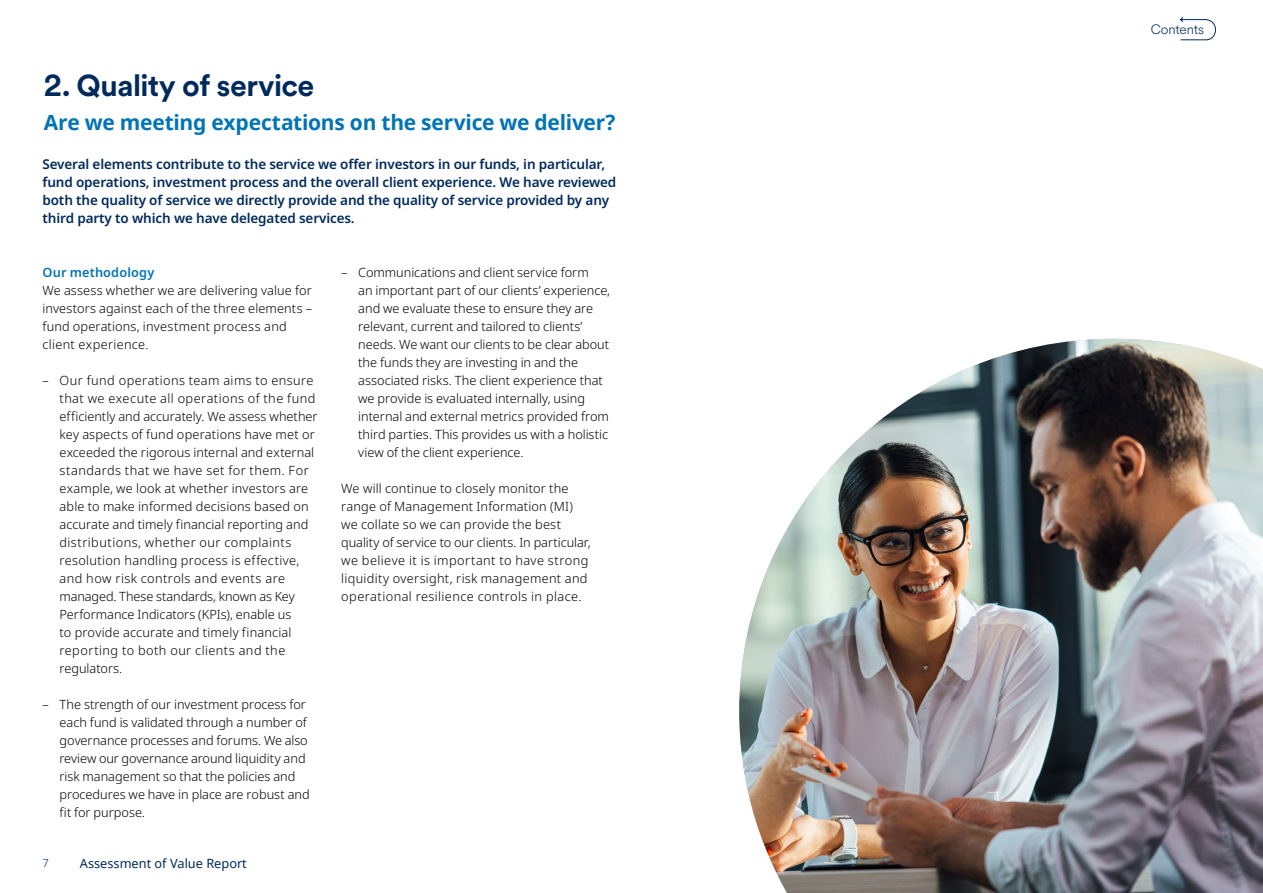
<style>
.page{position:relative;width:1263px;height:893px;background:#fff}
.page>*{position:absolute;margin:0;border:0;box-sizing:border-box;transform-origin:0 0}
.t1{font:700 30px "Schroders Circular";letter-spacing:-.02em;color:#002a5c}
.t2{font:700 21px "Noto Sans";letter-spacing:-.015em;color:#0074b7}
.t3{font:600 13.5px/18px "Noto Sans";letter-spacing:-.01em;color:#002a5c}
.t4{font:300 13.5px "Schroders Circular";letter-spacing:-.01em;color:#002a5c}
.t5{font:300 12.75px/18px "Noto Sans";letter-spacing:.005em;color:#000}
.t6{font:12.75px "Noto Sans";color:#002a5c}
.t7{font:600 12.75px "Noto Sans";letter-spacing:.01em;color:#0074b7}
.t8{font:300 11.25px "Noto Sans";color:#002a5c}
</style>
<div class="page">
<img style="left:739px;top:339px;width:524px;height:554px">
<svg style="left:1180px;top:17px;width:36px;height:24px"></svg>
<h1 class="t1" style="left:44px;top:65px;width:272px">2. Quality of service</h1>
<h2 class="t2" style="left:44px;top:108px;width:573px">Are we meeting expectations on the service we deliver?</h2>
<p class="t3" style="left:43px;top:155px;width:575px">Several elements contribute to the service we offer investors in our funds, in particular, fund operations, investment process and the overall client experience. We have reviewed both the quality of service we directly provide and the quality of service provided by any third party to which we have delegated services.</p>
<p class="t7" style="left:43px;top:263px;width:113px">Our methodology</p>
<p class="t5" style="left:43px;top:281px;width:271px">We assess whether we are delivering value for investors against each of the three elements – fund operations, investment process and client experience.</p>
<p class="t5" style="left:60px;top:371px;width:260px;text-indent:-17px">– Our fund operations team aims to ensure that we execute all operations of the fund efficiently and accurately. We assess whether key aspects of fund operations have met or exceeded the rigorous internal and external standards that we have set for them. For example, we look at whether investors are able to make informed decisions based on accurate and timely financial reporting and distributions, whether our complaints resolution handling process is effective, and how risk controls and events are managed. These standards, known as Key Performance Indicators (KPIs), enable us<br>to provide accurate and timely financial reporting to both our clients and the regulators.</p>
<p class="t5" style="left:60px;top:695px;width:252px;text-indent:-17px">– The strength of our investment process for each fund is validated through a number of governance processes and forums. We also review our governance around liquidity and risk management so that the policies and procedures we have in place are robust and fit for purpose.</p>
<p class="t8" style="left:43px;top:855px;width:8px">7</p>
<p class="t6" style="left:80px;top:854px;width:168px">Assessment of Value Report</p>
<p class="t5" style="left:358px;top:263px;width:253px;text-indent:-17px">– Communications and client service form<br>an important part of our clients’ experience, and we evaluate these to ensure they are relevant, current and tailored to clients’ needs. We want our clients to be clear about the funds they are investing in and the associated risks. The client experience that we provide is evaluated internally, using internal and external metrics provided from third parties. This provides us with a holistic view of the client experience.</p>
<p class="t5" style="left:341px;top:479px;width:251px">We will continue to closely monitor the range of Management Information (MI) we collate so we can provide the best quality of service to our clients. In particular, we believe it is important to have strong liquidity oversight, risk management and operational resilience controls in place.</p>
<p class="t4" style="left:1151px;top:20px;width:55px">Contents</p>
</div>
